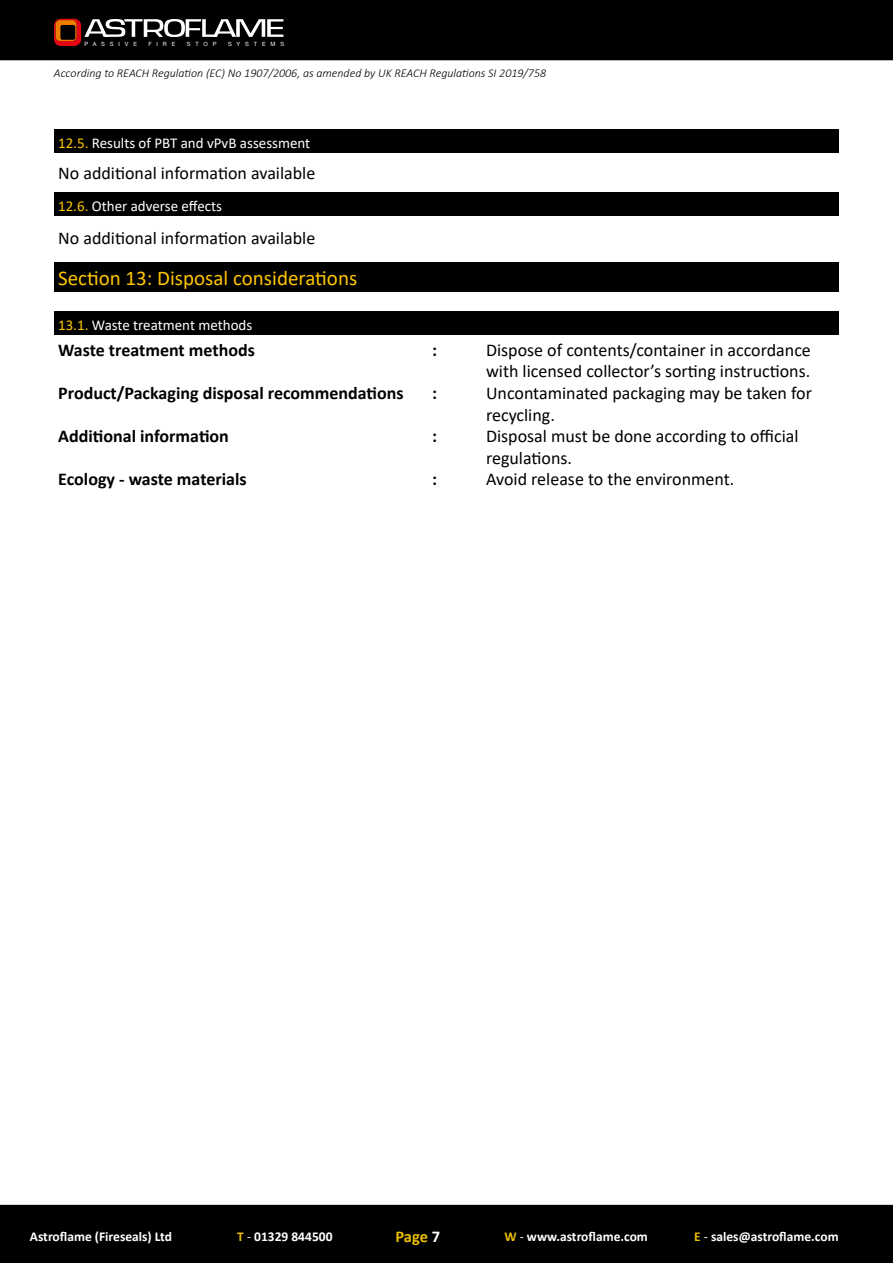
<style>
.page{position:relative;width:893px;height:1263px;background:#fff}
.page>*{position:absolute;margin:0;border:0;box-sizing:border-box;transform-origin:0 0}
.t1{font:21px "Calibri";color:#fdc500}
.t2{font:18px/21.6px "Calibri";color:#000}
.t3{font:700 18px "Calibri";color:#000}
.t4{font:700 16.5px "Calibri";color:#ebbe00}
.t5{font:15px "Calibri";color:#fff}
.t6{font:700 13.5px "Calibri";color:#fff}
.t7{font:italic 300 12px "Calibri";color:#000}
.t8{font:5.85px "Helvetica Neue";letter-spacing:.84em;color:#fff}
.s1{color:#fdc500}
.s2{color:#ebbe00}
.s3{font-weight:400}
.s4{color:#fff}
</style>
<div class="page">
<div style="left:0;top:0;width:893px;height:60px;background:#000"></div>
<div style="left:0;top:1205px;width:893px;height:58px;background:#000"></div>
<svg style="left:54px;top:19px;width:230px;height:27px"></svg>
<div style="left:54px;top:130px;width:785px;height:23px;background:#000"></div>
<div style="left:54px;top:192px;width:785px;height:24px;background:#000"></div>
<div style="left:54px;top:263px;width:785px;height:29px;background:#000"></div>
<div style="left:54px;top:311px;width:785px;height:23px;background:#000"></div>
<p class="t8" style="left:84px;top:40px;width:54px">PASSIVE</p>
<p class="t8" style="left:148px;top:40px;width:28px">FIRE</p>
<p class="t8" style="left:187px;top:40px;width:31px">STOP</p>
<p class="t8" style="left:228px;top:40px;width:58px">SYSTEMS</p>
<p class="t7" style="left:54px;top:65px;width:494px">According to REACH Regulation (EC) No 1907/2006, as amended by UK REACH Regulations SI 2019/758</p>
<p class="t5" style="left:58px;top:133px;width:254px"><span class="s1">12.5.</span> Results of PBT and vPvB assessment</p>
<p class="t2" style="left:58px;top:162px;width:259px">No additional information available</p>
<p class="t5" style="left:58px;top:195px;width:165px"><span class="s1">12.6.</span> Other adverse effects</p>
<p class="t2" style="left:58px;top:226px;width:259px">No additional information available</p>
<p class="t1" style="left:58px;top:264px;width:301px">Section 13: Disposal considerations</p>
<p class="t5" style="left:58px;top:314px;width:196px"><span class="s1">13.1.</span> Waste treatment methods</p>
<p class="t3" style="left:58px;top:337px;width:198px">Waste treatment methods</p>
<p class="t3" style="left:432px;top:337px;width:6px">:</p>
<p class="t2" style="left:486px;top:339px;width:326px">Dispose of contents/container in accordance with licensed collector’s sorting instructions.</p>
<p class="t3" style="left:58px;top:380px;width:347px">Product/Packaging disposal recommendations</p>
<p class="t3" style="left:432px;top:380px;width:6px">:</p>
<p class="t2" style="left:486px;top:382px;width:327px">Uncontaminated packaging may be taken for recycling.</p>
<p class="t3" style="left:58px;top:423px;width:172px">Additional information</p>
<p class="t3" style="left:432px;top:423px;width:6px">:</p>
<p class="t2" style="left:486px;top:425px;width:314px">Disposal must be done according to official regulations.</p>
<p class="t3" style="left:58px;top:467px;width:190px">Ecology - waste materials</p>
<p class="t3" style="left:432px;top:467px;width:6px">:</p>
<p class="t2" style="left:486px;top:468px;width:250px">Avoid release to the environment.</p>
<p class="t6" style="left:30px;top:1227px;width:144px">Astroflame (Fireseals) Ltd</p>
<p class="t6" style="left:237px;top:1227px;width:97px"><span class="s2">T</span> <span class="s3">-</span> 01329 844500</p>
<p class="t4" style="left:395px;top:1225px;width:46px">Page <span class="s4">7</span></p>
<p class="t6" style="left:504px;top:1227px;width:145px"><span class="s2">W</span> <span class="s3">-</span> www.astroflame.com</p>
<p class="t6" style="left:694px;top:1227px;width:146px"><span class="s2">E</span> <span class="s3">-</span> sales@astroflame.com</p>
</div>
